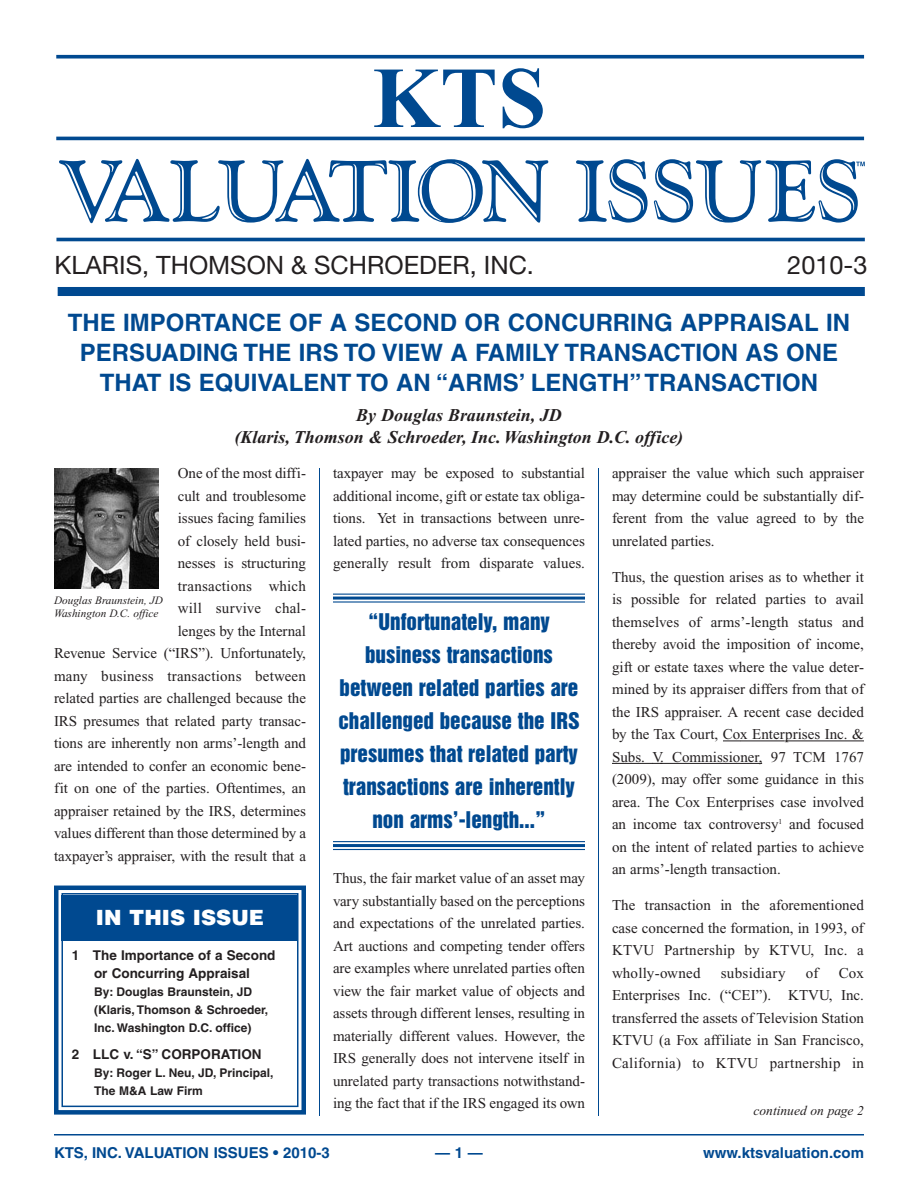
<style>
.page{position:relative;width:918px;height:1188px;background:#fff}
.page>*{position:absolute;margin:0;border:0;box-sizing:border-box;transform-origin:0 0}
.t1{font:25.35px "Helvetica Neue";color:#231f20}
.t2{font:700 24px/30px "Helvetica";color:#004990;text-align:center}
.t3{font:21px/33px "Helvetica Inserat";color:#004990;text-align:center}
.t4{font:900 21px "Helvetica";color:#fff}
.t5{font:italic 700 18px/22.5px "Times New Roman";color:#231f20;text-align:center}
.t6{font:15px/22.5px "Times New Roman";letter-spacing:-.005em;color:#231f20;text-align:justify}
.t7{font:700 15px "Helvetica";color:#004990}
.t8{font:15px "Times New Roman";letter-spacing:.02em;color:#231f20}
.t9{font:700 13.5px/18px "Helvetica";color:#231f20;text-align:center}
.t10{font:italic 13.5px "Times New Roman";color:#231f20}
.t11{font:700 12px/18px "Helvetica";color:#231f20}
.t12{font:italic 11.25px/13.5px "Times New Roman";color:#231f20}
</style>
<div class="page">
<hr style="left:598px;top:468px;width:1px;height:648px;background:#004990">
<hr style="left:319px;top:468px;width:1px;height:648px;background:#004990">
<svg style="left:723px;top:741px;width:17px;height:1px"></svg>
<hr style="left:740px;top:741px;width:45px;height:1px;background:#231f20">
<hr style="left:785px;top:741px;width:79px;height:1px;background:#231f20">
<hr style="left:612px;top:763px;width:41px;height:1px;background:#231f20">
<hr style="left:660px;top:763px;width:100px;height:1px;background:#231f20">
<hr style="left:54px;top:1134px;width:810px;height:2px;background:#004990">
<div style="left:61px;top:895px;width:236px;height:45px;background:#004990"></div>
<div style="left:54px;top:886px;width:252px;height:229px;border:4px solid #004990"></div>
<div style="left:62px;top:893px;width:236px;height:214px;border:2px solid #004990"></div>
<hr style="left:333px;top:594px;width:252px;height:1px;background:#004990">
<hr style="left:333px;top:597px;width:252px;height:3px;background:#004990">
<hr style="left:333px;top:601px;width:252px;height:2px;background:#004990">
<hr style="left:333px;top:841px;width:252px;height:1px;background:#004990">
<hr style="left:333px;top:844px;width:252px;height:3px;background:#004990">
<hr style="left:333px;top:849px;width:252px;height:1px;background:#004990">
<hr style="left:56px;top:137px;width:808px;height:3px;background:#004990">
<svg style="left:56px;top:55px;width:808px;height:4px;background:#1f5f9d"></svg>
<svg style="left:59px;top:159px;width:489px;height:64px"></svg>
<svg style="left:576px;top:159px;width:72px;height:64px"></svg>
<svg style="left:654px;top:159px;width:211px;height:64px"></svg>
<hr style="left:56px;top:238px;width:809px;height:3px;background:#004990">
<div style="left:58px;top:287px;width:807px;height:9px;background:#004990"></div>
<svg style="left:374px;top:70px;width:121px;height:57px"></svg>
<svg style="left:503px;top:68px;width:40px;height:60px"></svg>
<img style="left:54px;top:468px;width:104px;height:121px">
<h1 class="t1" style="left:55px;top:256px;width:481px">KLARIS, THOMSON &amp; SCHROEDER, INC.</h1>
<h1 class="t1" style="left:787px;top:256px;width:82px">2010-3</h1>
<h2 class="t2" style="left:68px;top:310px;width:784px">THE IMPORTANCE OF A SECOND OR CONCURRING APPRAISAL IN<br>PERSUADING THE IRS TO VIEW A FAMILY TRANSACTION AS ONE<br>THAT IS EQUIVALENT TO AN “ARMS’ LENGTH”TRANSACTION</h2>
<p class="t5" style="left:235px;top:405px;width:450px">By Douglas Braunstein, JD<br>(Klaris, Thomson &amp; Schroeder, Inc. Washington D.C. office)</p>
<p class="t6" style="left:54px;top:464px;width:254px;text-align:right">One of the most diffi-<br>cult and troublesome<br>issues facing families<br>of closely held busi-<br>nesses is structuring<br>transactions which<br>will survive chal-<br>lenges by the Internal<br>Revenue Service (“IRS”). Unfortunately, many business transactions between related parties are challenged because the<br>IRS presumes that related party transac&shy;tions are inherently non arms’-length and are intended to confer an economic bene&shy;fit on one of the parties. Oftentimes, an appraiser retained by the IRS, determines values different than those determined by a taxpayer’s appraiser, with the result that a</p>
<p class="t6" style="left:333px;top:464px;width:254px">taxpayer may be exposed to substantial additional income, gift or estate tax obliga&shy;tions. Yet in transactions between unre&shy;lated parties, no adverse tax consequences generally result from disparate values.</p>
<p class="t6" style="left:612px;top:464px;width:254px">appraiser the value which such appraiser may determine could be substantially dif&shy;ferent from the value agreed to by the unrelated parties.</p>
<p class="t6" style="left:612px;top:567px;width:254px">Thus, the question arises as to whether it is possible for related parties to avail themselves of arms’-length status and thereby avoid the imposition of income, gift or estate taxes where the value deter&shy;mined by its appraiser differs from that of the IRS appraiser. A recent case decided by the Tax Court, Cox Enterprises Inc. &amp; Subs. V. Commissioner, 97 TCM 1767 (2009), may offer some guidance in this area. The Cox Enterprises case involved an income tax controversy<sup>1</sup> and focused on the intent of related parties to achieve an arms’-length transaction.</p>
<p class="t6" style="left:612px;top:896px;width:253px">The transaction in the aforementioned case concerned the formation, in 1993, of KTVU Partnership by KTVU, Inc. a wholly-owned</p>
<p class="t12" style="left:54px;top:594px;width:111px">Douglas Braunstein, JD<br>Washington D.C. office</p>
<h3 class="t3" style="left:338px;top:606px;width:243px">“Unfortunately, many business transactions between related parties are challenged because the IRS presumes that related party transactions are inherently non arms’-length...”</h3>
<p class="t6" style="left:333px;top:869px;width:254px">Thus, the fair market value of an asset may vary substantially based on the perceptions and expectations of the unrelated parties.<br>Art auctions and competing tender offers are examples where unrelated parties often view the fair market value of objects and assets through different lenses, resulting in materially different values. However, the IRS generally does not intervene itself in unrelated party transactions notwithstand&shy;ing the fact that if the IRS engaged its own</p>
<h3 class="t4" style="left:96px;top:910px;width:170px">IN THIS ISSUE</h3>
<p class="t9" style="left:72px;top:947px;width:205px">1 The Importance of a Second or Concurring Appraisal</p>
<p class="t11" style="left:94px;top:984px;width:176px">By: Douglas Braunstein, JD (Klaris, Thomson &amp; Schroeder,<br>Inc. Washington D.C. office)</p>
<p class="t9" style="left:72px;top:1046px;width:191px">2 LLC v. “S” CORPORATION</p>
<p class="t11" style="left:94px;top:1065px;width:181px">By: Roger L. Neu, JD, Principal,<br>The M&amp;A Law Firm</p>
<p class="t8" style="left:721px;top:967px;width:66px">subsidiary</p>
<p class="t6" style="left:806px;top:963px;width:14px">of</p>
<p class="t6" style="left:612px;top:963px;width:254px;text-indent:227px">Cox Enterprises Inc. (“CEI”). KTVU, Inc. transferred the assets of Television Station KTVU (a Fox affiliate in San Francisco, California) to KTVU partnership in</p>
<p class="t10" style="left:754px;top:1105px;width:112px">continued on page 2</p>
<p class="t7" style="left:54px;top:1147px;width:277px">KTS, INC. VALUATION ISSUES • 2010-3</p>
<p class="t7" style="left:703px;top:1147px;width:162px">www.ktsvaluation.com</p>
<p class="t7" style="left:435px;top:1147px;width:49px">— 1 —</p>
</div>
